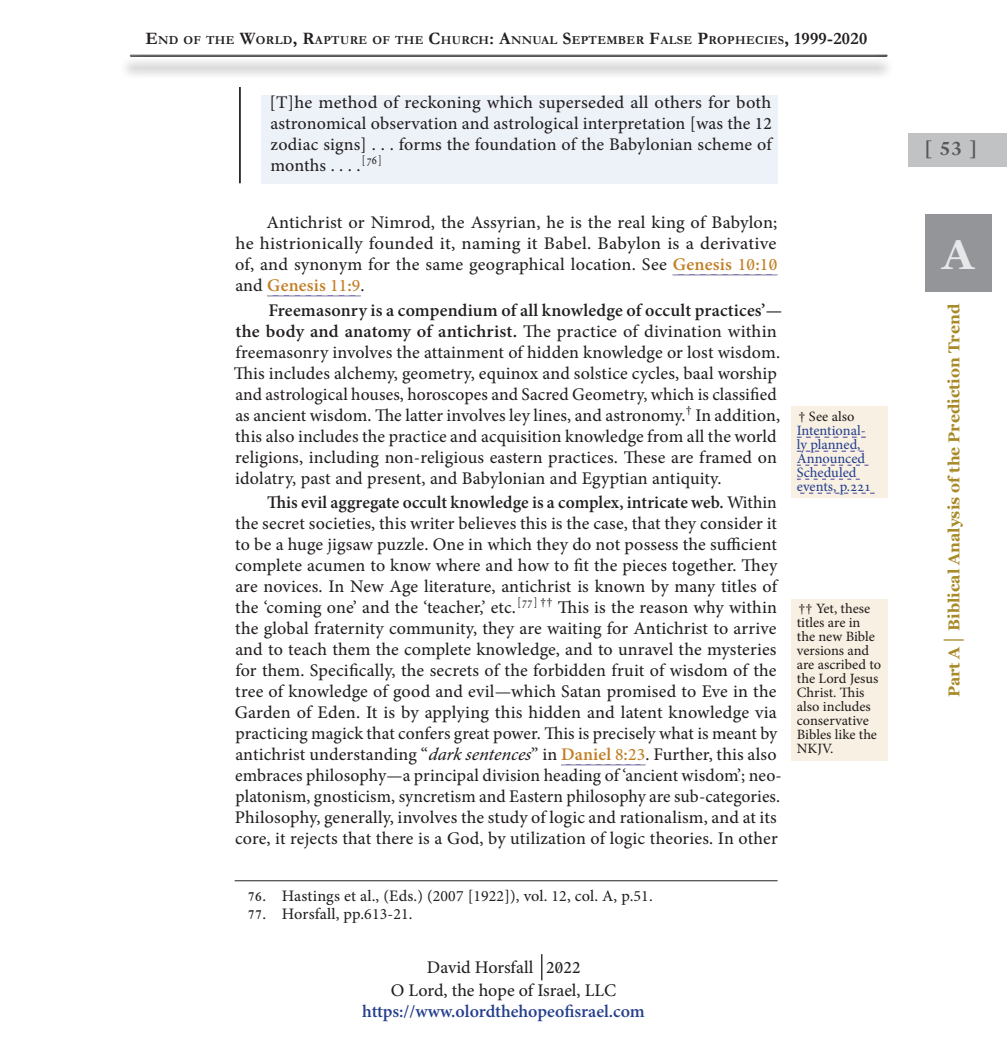
<style>
.page{position:relative;width:1007px;height:1050px;background:#fff}
.page>*{position:absolute;margin:0;border:0;box-sizing:border-box;transform-origin:0 0}
.t1{font:700 42px "Georgia";color:#e6e7e9}
.t2{font:700 21px "Adobe Text Pro";color:#57585a}
.t3{font:17.5px/21px "Adobe Hebrew";letter-spacing:.005em;color:#231f20;text-align:justify}
.t4{font:700 17.5px "Adobe Hebrew";color:#253f8e}
.t5{font:15.75px "Adobe Hebrew";letter-spacing:.01em;color:#231f20}
.t6{font:700 15.75px "Georgia";color:#a88a28}
.t7{font:14px/14px "Adobe Hebrew";color:#231f20}
.t8{font:14px/14px "Adobe Hebrew";color:#253f8e}
.t9{font:700 12.25px "Garamond";letter-spacing:.03em;color:#231f20}
.s1{font-size:17.5px}
.s2{font-family:"Minion Pro";font-weight:500}
.s3{font-weight:700;color:#c17e23}
.s4{font-family:"Minion Pro";font-weight:500;color:#c17e23}
.s5{font-weight:700}
.s6{font-style:italic}
.s7{font-family:"Frank Ruehl";font-size:17.5px}
.s8{font-family:"Minion Pro"}
</style>
<div class="page">
<hr style="left:943px;top:639px;width:20px;height:2px;background:#a88a28">
<div style="left:924px;top:214px;width:66px;height:78px;background:#939598"></div>
<div style="left:261px;top:95px;width:516px;height:88px;background:#edf2f9"></div>
<hr style="left:239px;top:87px;width:2px;height:96px;background:#231f20">
<svg style="left:672px;top:274px;width:105px;height:1px"></svg>
<svg style="left:267px;top:295px;width:93px;height:1px"></svg>
<svg style="left:561px;top:764px;width:84px;height:1px"></svg>
<hr style="left:234px;top:880px;width:543px;height:1px;background:#231f20">
<div style="left:791px;top:407px;width:97px;height:91px;background:#f8f1e3"></div>
<svg style="left:796px;top:437px;width:69px;height:1px"></svg>
<svg style="left:796px;top:451px;width:67px;height:1px"></svg>
<svg style="left:796px;top:465px;width:72px;height:1px"></svg>
<svg style="left:796px;top:479px;width:63px;height:1px"></svg>
<svg style="left:800px;top:493px;width:74px;height:1px"></svg>
<div style="left:791px;top:599px;width:97px;height:162px;background:#f8f1e3"></div>
<svg style="left:541px;top:954px;width:1px;height:26px"></svg>
<div style="left:908px;top:133px;width:98px;height:33px;background:#c1c2c4"></div>
<div style="left:119px;top:57px;width:775px;height:22px;background:#231f20;opacity:.62"></div>
<div style="left:129px;top:53px;width:761px;height:7px;background:#231f20;opacity:.75"></div>
<p class="t9" style="left:145px;top:32px;width:723px"><span class="s1">E</span>ND OF THE <span class="s1">W</span>ORLD<span class="s1">, R</span>APTURE OF THE <span class="s1">C</span>HURCH<span class="s1">: A</span>NNUAL <span class="s1">S</span>EPTEMBER <span class="s1">F</span>ALSE <span class="s1">P</span>ROPHECIES <span class="s1">, 1999-2020</span></p>
<p class="t3" style="left:269px;top:92px;width:503px">[T]he method of reckoning which superseded all others for both astronomical observation and astrological interpretation [was the <span class="s2">12 </span>zodiac signs] . . . forms the foundation of the Babylonian scheme of months . . . . <sup>[</sup> <sup>76</sup> <sup>]</sup></p>
<p class="t3" style="left:235px;top:212px;width:543px;text-indent:31px">Antichrist or Nimrod, the Assyrian, he is the real king of Babylon; he histrionically founded it, naming it Babel. Babylon is a derivative of, and synonym for the same geographical location. See <span class="s3">Genesis</span> <span class="s4">10</span><span class="s3">:</span><span class="s4">10 </span>and <span class="s3">Genesis</span> <span class="s4">11</span><span class="s3">:</span><span class="s4">9</span>.</p>
<p class="t3" style="left:234px;top:300px;width:549px;text-align:left;text-indent:35px"><span class="s5">Freemasonry is a compendium of all knowledge of occult practices’— the body and anatomy of antichrist.</span> The practice of divination within freemasonry involves the attainment of hidden knowledge or lost wisdom.<br>This includes alchemy, geometry, equinox and solstice cycles, baal worship and astrological houses, horoscopes and Sacred Geometry, which is classified as ancient wisdom. The latter involves ley lines, and astronomy.<sup>†</sup> In addition, this also includes the practice and acquisition knowledge from all the world religions, including non-religious eastern practices. These are framed on idolatry, past and present, and Babylonian and Egyptian antiquity.</p>
<p class="t3" style="left:235px;top:492px;width:548px;text-align:left;text-indent:32px"><span class="s5">This evil aggregate occult knowledge is a complex, intricate web.</span> Within the secret societies, this writer believes this is the case, that they consider it to be a huge jigsaw puzzle. One in which they do not possess the sufficient complete acumen to know where and how to fit the pieces together. They are novices. In New Age literature, antichrist is known by many titles of the ‘coming one’ and the ‘teacher,’ etc. <sup>[</sup> <sup>77</sup> <sup>]</sup> <sup>††</sup> This is the reason why within the global fraternity community, they are waiting for Antichrist to arrive and to teach them the complete knowledge, and to unravel the mysteries for them. Specifically, the secrets of the forbidden fruit of wisdom of the tree of knowledge of good and evil—which Satan promised to Eve in the Garden of Eden. It is by applying this hidden and latent knowledge via practicing magick that confers great power. This is precisely what is meant by antichrist understanding “<span class="s6">dark sentences</span>” in <span class="s3">Daniel</span> <span class="s4">8</span><span class="s3">:</span><span class="s4">23</span>. Further, this also embraces philosophy—a principal division heading of ‘ancient wisdom’; neo&shy;platonism, gnosticism, syncretism and Eastern philosophy are sub-categories.<br>Philosophy, generally, involves the study of logic and rationalism, and at its core, it rejects that there is a God, by utilization of logic theories. In other</p>
<p class="t7" style="left:798px;top:409px;width:57px">† See also</p>
<p class="t8" style="left:796px;top:423px;width:76px">Intentional&shy;ly planned,<br>Announced<br>Scheduled events, p.221</p>
<p class="t7" style="left:796px;top:602px;width:86px">†† Yet, these titles are in the new Bible versions and are ascribed to the Lord Jesus<br>Christ. This also includes conservative<br>Bibles like the<br>NKJV.</p>
<p class="t5" style="left:247px;top:887px;width:406px"><span class="s7">76</span>. Hastings et al., (Eds.) (<span class="s8">2007</span> [<span class="s8">1922</span>]), vol. <span class="s8">12</span>, col. A, p.<span class="s8">51</span>.</p>
<p class="t5" style="left:247px;top:904px;width:166px"><span class="s7">77</span>. Horsfall, pp.<span class="s8">613</span>-<span class="s8">21</span>.</p>
<p class="t3" style="left:391px;top:957px;width:227px;line-height:22.6px;text-align:center">David Horsfall <span class="s2">2022<br></span>O Lord, the hope of Israel, LLC</p>
<p class="t4" style="left:362px;top:1001px;width:284px">https://www.olordthehopeofisrael.com</p>
<p class="t2" style="left:924px;top:135px;width:54px">[53]</p>
<h1 class="t1" style="left:942px;top:223px;width:33px">A</h1>
<p class="t6" style="left:941px;top:697px;width:395px;rotate:-90deg">Part A Biblical Analysis of the Prediction Trend</p>
</div>
